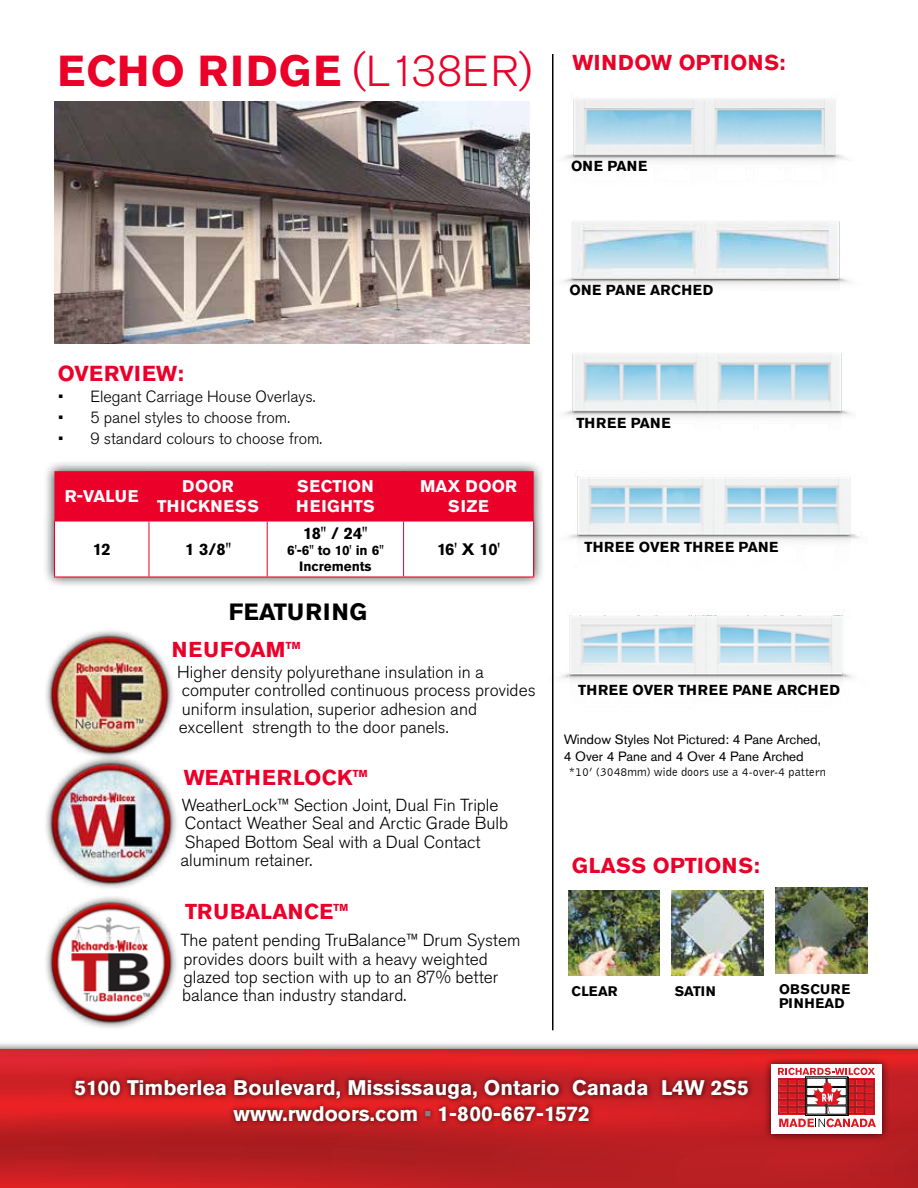
<style>
.page{position:relative;width:918px;height:1188px;background:#fff}
.page>*{position:absolute;margin:0;border:0;box-sizing:border-box;transform-origin:0 0}
.t1{font:700 43.05px "Akzidenz Grotesk Pro";letter-spacing:.03em;color:#ea0029}
.t2{font:700 23.4px "Akzidenz Grotesk Pro";letter-spacing:.02em;color:#000}
.t3{font:700 21.6px "Akzidenz Grotesk Pro";letter-spacing:.01em;color:#ea0029}
.t4{font:700 21.45px "Akzidenz Grotesk Pro";letter-spacing:.01em;color:#ea0029}
.t5{font:700 21.45px "Akzidenz Grotesk Pro";letter-spacing:.04em;color:#ea0029}
.t6{font:700 21px/25.2px "Akzidenz Grotesk Pro";color:#fff;text-align:center}
.t7{font:300 17.4px/18.5px "Akzidenz Grotesk Pro";color:#000}
.t8{font:700 16.8px/20.1px "Akzidenz Grotesk Pro";letter-spacing:.03em;color:#fff;text-align:center}
.t9{font:700 16.5px "Akzidenz Grotesk Pro";letter-spacing:-.04em;color:#000}
.t10{font:300 16.05px "Akzidenz Grotesk Pro";color:#000}
.t11{font:700 14.4px "Akzidenz Grotesk Pro";letter-spacing:.05em;color:#000}
.t12{font:700 14.4px "Akzidenz Grotesk Pro";letter-spacing:.02em;color:#000}
.t13{font:700 13.8px/14.4px "Akzidenz Grotesk Pro";letter-spacing:.04em;color:#000}
.t14{font:700 13.8px "Akzidenz Grotesk Pro";letter-spacing:.01em;color:#000}
.t15{font:700 13.5px/16.2px "Akzidenz Grotesk Pro";color:#000;text-align:center}
.t16{font:13.35px/16px "Akzidenz Grotesk Pro";color:#000}
.t17{font:12.3px "Bell Gothic BT";color:#000}
.s1{font-weight:300}
.s2{font-size:16.8px}
.s3{color:#808285}
</style>
<div class="page">
<div style="left:0;top:1042px;width:918px;height:146px;background:#000;opacity:.75"></div>
<svg style="left:0;top:1050px;width:918px;height:138px;background:#c21f23"></svg>
<hr style="left:552px;top:54px;width:2px;height:976px;background:#000">
<img style="left:568px;top:890px;width:92px;height:86px">
<img style="left:671px;top:890px;width:92px;height:86px">
<img style="left:776px;top:887px;width:91px;height:86px">
<div style="left:43px;top:460px;width:503px;height:128px;background:#000;opacity:.75"></div>
<svg style="left:55px;top:471px;width:479px;height:105px"></svg>
<hr style="left:148px;top:471px;width:2px;height:50px;background:#ea0029">
<hr style="left:267px;top:471px;width:1px;height:50px;background:#ea0029">
<hr style="left:403px;top:471px;width:1px;height:50px;background:#ea0029">
<hr style="left:54px;top:522px;width:1px;height:54px;background:#ea0029">
<hr style="left:54px;top:521px;width:95px;height:1px;background:#ea0029">
<hr style="left:148px;top:522px;width:1px;height:54px;background:#ea0029">
<hr style="left:149px;top:521px;width:118px;height:1px;background:#ea0029">
<hr style="left:267px;top:522px;width:1px;height:54px;background:#ea0029">
<hr style="left:267px;top:521px;width:137px;height:1px;background:#ea0029">
<hr style="left:403px;top:522px;width:1px;height:54px;background:#ea0029">
<hr style="left:404px;top:521px;width:130px;height:1px;background:#ea0029">
<hr style="left:54px;top:576px;width:95px;height:1px;background:#ea0029">
<hr style="left:149px;top:576px;width:119px;height:1px;background:#ea0029">
<hr style="left:268px;top:576px;width:136px;height:1px;background:#ea0029">
<hr style="left:404px;top:576px;width:130px;height:1px;background:#ea0029">
<hr style="left:533px;top:522px;width:1px;height:54px;background:#ea0029">
<img style="left:46px;top:630px;width:127px;height:120px">
<img style="left:46px;top:750px;width:131px;height:138px">
<div style="left:43px;top:894px;width:136px;height:137px;background:#000;opacity:.75"></div>
<img style="left:553px;top:94px;width:294px;height:97px">
<img style="left:553px;top:215px;width:296px;height:76px">
<img style="left:553px;top:471px;width:307px;height:101px">
<img style="left:564px;top:353px;width:287px;height:65px">
<img style="left:553px;top:610px;width:300px;height:101px">
<img style="left:54px;top:102px;width:475px;height:241px">
<div style="left:70px;top:1074px;width:684px;height:53px;background:#000;opacity:.75"></div>
<div style="left:763px;top:1056px;width:127px;height:86px;background:#000;opacity:.75"></div>
<div style="left:771px;top:1065px;width:110px;height:69px;background:#fff"></div>
<svg style="left:778px;top:1068px;width:98px;height:59px"></svg>
<h1 class="t1" style="left:58px;top:43px;width:476px">ECHO RIDGE <span class="s1">(L138ER)</span></h1>
<p class="t4" style="left:573px;top:49px;width:214px">WINDOW OPTIONS:</p>
<p class="t11" style="left:571px;top:157px;width:78px">ONE PANE</p>
<p class="t3" style="left:58px;top:360px;width:128px">OVERVIEW:</p>
<p class="t10" style="left:58px;top:386px;width:259px">• Elegant Carriage House Overlays.</p>
<p class="t10" style="left:58px;top:407px;width:234px">• 5 panel styles to choose from.</p>
<p class="t10" style="left:58px;top:428px;width:266px">• 9 standard colours to choose from.</p>
<p class="t8" style="left:65px;top:486px;width:75px">R-VALUE</p>
<p class="t8" style="left:157px;top:476px;width:103px">DOOR<br>THICKNESS</p>
<p class="t8" style="left:296px;top:476px;width:80px;text-align:left">SECTION<br>HEIGHTS</p>
<p class="t8" style="left:420px;top:476px;width:99px">MAX DOOR<br>SIZE</p>
<p class="t9" style="left:93px;top:539px;width:19px">12</p>
<p class="t9" style="left:185px;top:539px;width:47px">1 3/8"</p>
<p class="t9" style="left:303px;top:523px;width:66px">18" / 24"</p>
<p class="t15" style="left:287px;top:542px;width:98px">6'-6" to 10' in 6"<br>Increments</p>
<p class="t9" style="left:437px;top:539px;width:65px">16' X 10'</p>
<h2 class="t2" style="left:229px;top:596px;width:140px">FEATURING</h2>
<p class="t5" style="left:172px;top:635px;width:131px">NEUFOAM™</p>
<p class="t7" style="left:177px;top:663px;width:360px">Higher density polyurethane insulation in a computer controlled continuous process provides uniform insulation, superior adhesion and excellent strength to the door <span class="s2">panels.</span></p>
<p class="t4" style="left:184px;top:764px;width:186px">WEATHERLOCK™</p>
<p class="t7" style="left:180px;top:795px;width:329px">WeatherLock™ Section Joint, Dual Fin Triple Contact Weather Seal and Arctic Grade Bulb Shaped Bottom Seal with a Dual Contact aluminum retainer.</p>
<p class="t4" style="left:185px;top:898px;width:166px">TRUBALANCE™</p>
<p class="t7" style="left:181px;top:931px;width:341px">The patent pending TruBalance™ Drum System provides doors built with a heavy weighted glazed top section with up to an 87% better balance than industry standard.</p>
<p class="t12" style="left:570px;top:281px;width:145px">ONE PANE ARCHED</p>
<p class="t11" style="left:576px;top:413px;width:96px">THREE PANE</p>
<p class="t11" style="left:585px;top:537px;width:196px">THREE OVER THREE PANE</p>
<p class="t11" style="left:578px;top:681px;width:263px">THREE OVER THREE PANE ARCHED</p>
<p class="t16" style="left:564px;top:732px;width:259px">Window Styles Not Pictured: 4 Pane Arched,<br>4 Over 4 Pane and 4 Over 4 Pane Arched</p>
<p class="t17" style="left:568px;top:764px;width:259px">*10’ (3048mm) wide doors use a 4-over-4 pattern</p>
<p class="t4" style="left:572px;top:852px;width:189px">GLASS OPTIONS:</p>
<p class="t14" style="left:572px;top:983px;width:48px">CLEAR</p>
<p class="t14" style="left:675px;top:983px;width:43px">SATIN</p>
<p class="t13" style="left:779px;top:981px;width:73px">OBSCURE<br>PINHEAD</p>
<p class="t6" style="left:75px;top:1075px;width:676px">5100 Timberlea Boulevard, Mississauga, Ontario Canada L4W 2S5 www.rwdoors.com <span class="s3">•</span> 1-800-667-1572</p>
</div>
